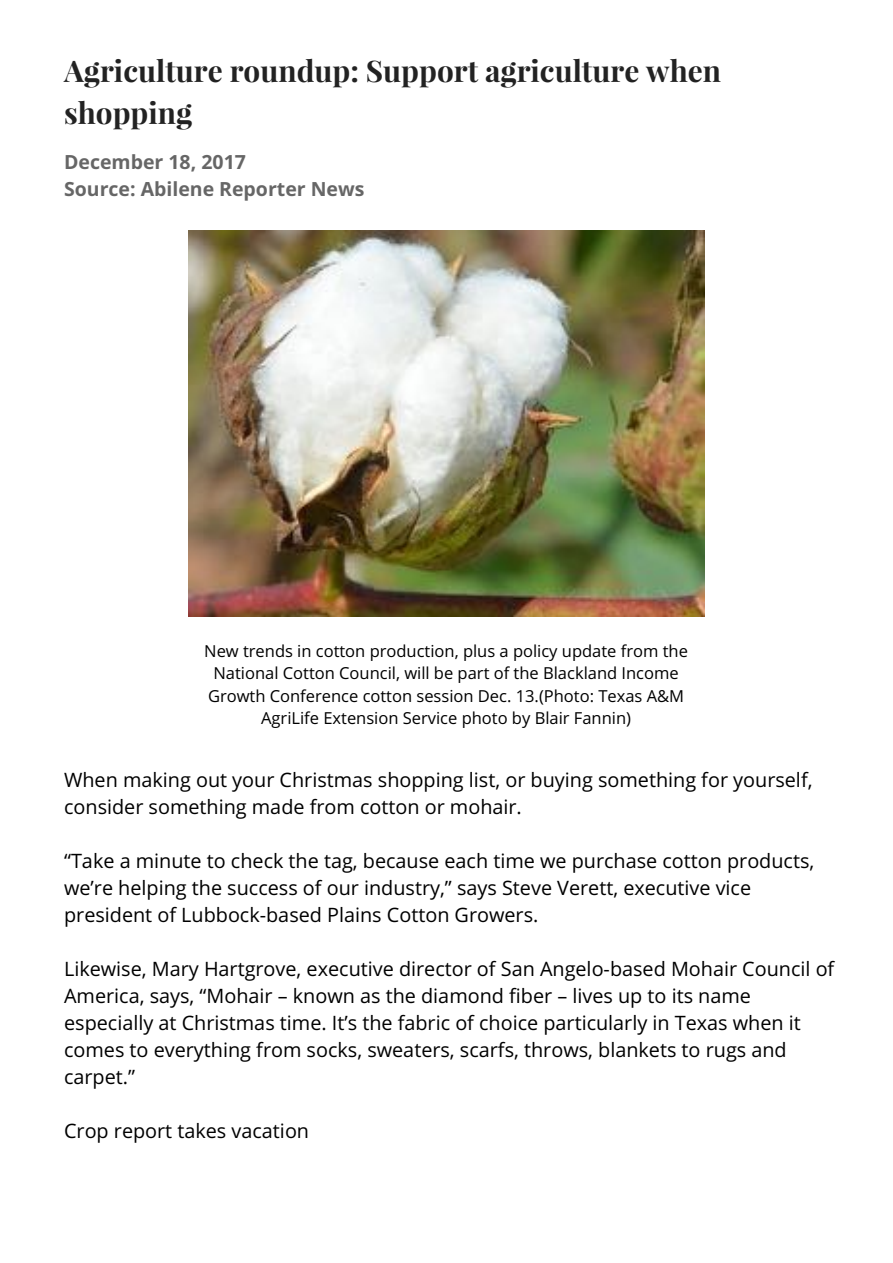
<style>
.page{position:relative;width:893px;height:1263px;background:#fff}
.page>*{position:absolute;margin:0;border:0;box-sizing:border-box;transform-origin:0 0}
.t1{font:700 29.7px/41.5px "Playfair Display";color:#222}
.t2{font:19.8px/27px "Open Sans";color:#000}
.t3{font:700 19.5px/27px "Open Sans";color:#666}
.t4{font:16.5px/22.5px "Open Sans";color:#000;text-align:center}
</style>
<div class="page">
<img style="left:189px;top:230px;width:515px;height:386px">
<h1 class="t1" style="left:64px;top:49px;width:658px">Agriculture roundup: Support agriculture when shopping</h1>
<p class="t3" style="left:64px;top:148px;width:302px">December 18, 2017<br>Source: Abilene Reporter News</p>
<p class="t4" style="left:204px;top:639px;width:485px">New trends in cotton production, plus a policy update from the National Cotton Council, will be part of the Blackland Income Growth Conference cotton session Dec. 13.(Photo: Texas A&amp;M AgriLife Extension Service photo by Blair Fannin)</p>
<p class="t2" style="left:64px;top:766px;width:750px">When making out your Christmas shopping list, or buying something for yourself, consider something made from cotton or mohair.</p>
<p class="t2" style="left:64px;top:847px;width:751px">“Take a minute to check the tag, because each time we purchase cotton products, we’re helping the success of our industry,” says Steve Verett, executive vice president of Lubbock-based Plains Cotton Growers.</p>
<p class="t2" style="left:64px;top:954px;width:771px">Likewise, Mary Hartgrove, executive director of San Angelo-based Mohair Council of America, says, “Mohair – known as the diamond fiber – lives up to its name especially at Christmas time. It’s the fabric of choice particularly in Texas when it comes to everything from socks, sweaters, scarfs, throws, blankets to rugs and carpet.”</p>
<p class="t2" style="left:64px;top:1116px;width:246px">Crop report takes vacation</p>
</div>
